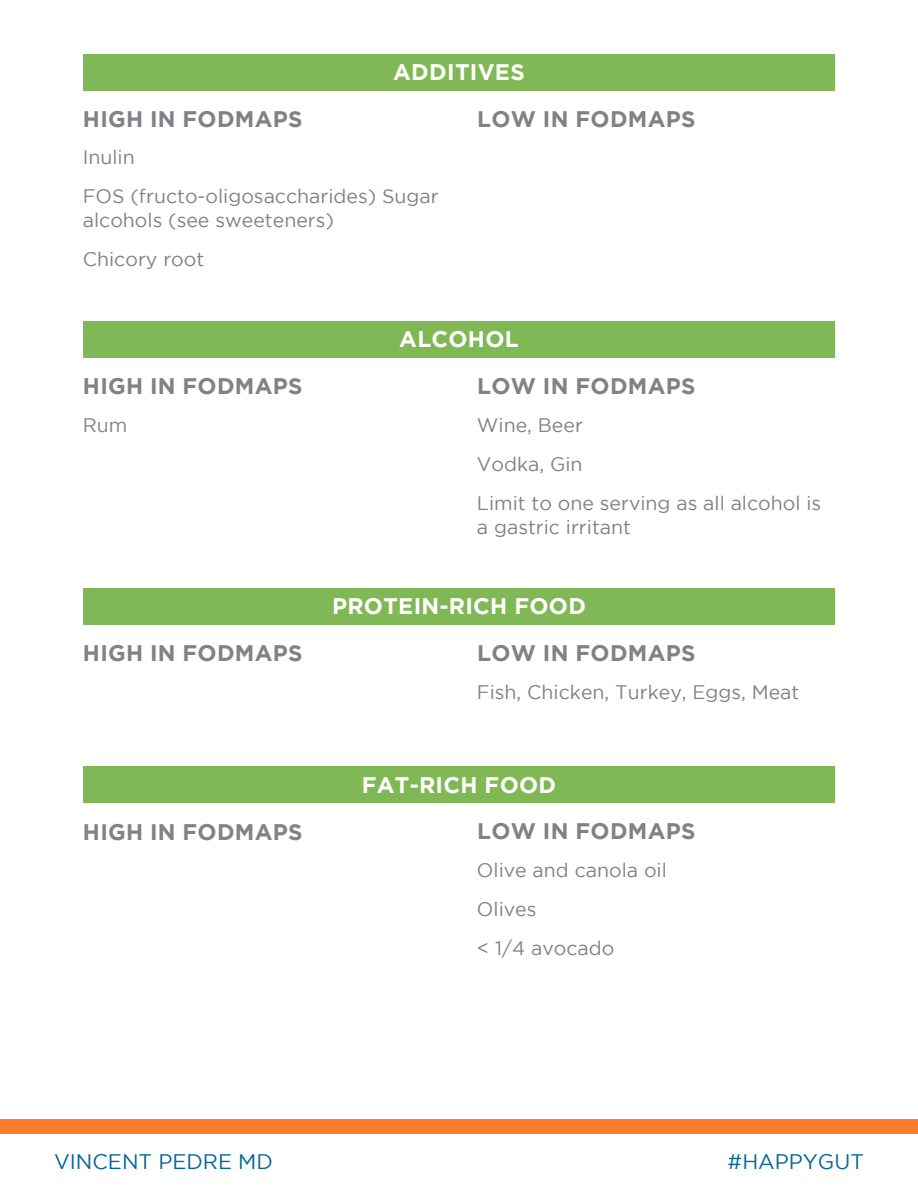
<style>
.page{position:relative;width:918px;height:1188px;background:#fff}
.page>*{position:absolute;margin:0;border:0;box-sizing:border-box;transform-origin:0 0}
.t1{font:700 22.5px "Gotham";letter-spacing:.015em;color:#808285}
.t2{font:700 22.5px "Gotham";letter-spacing:.015em;color:#fff}
.t3{font:21px "Gotham";color:#006597}
.t4{font:19.5px/39px "Gotham";color:#808285}
</style>
<div class="page">
<div style="left:0;top:1119px;width:918px;height:15px;background:#fe7c30"></div>
<div style="left:84px;top:54px;width:751px;height:36px;background:#80b856"></div>
<div style="left:84px;top:321px;width:751px;height:36px;background:#80b856"></div>
<div style="left:84px;top:588px;width:751px;height:36px;background:#80b856"></div>
<div style="left:84px;top:766px;width:751px;height:37px;background:#80b856"></div>
<p class="t1" style="left:83px;top:106px;width:221px">HIGH IN FODMAPS</p>
<p class="t2" style="left:393px;top:59px;width:133px">ADDITIVES</p>
<p class="t1" style="left:477px;top:106px;width:220px">LOW IN FODMAPS</p>
<p class="t4" style="left:83px;top:138px;width:357px">Inulin<br>FOS (fructo-oligosaccharides) Sugar</p>
<p class="t4" style="left:83px;top:201px;width:253px">alcohols (see sweeteners)<br>Chicory root</p>
<p class="t1" style="left:83px;top:373px;width:221px">HIGH IN FODMAPS</p>
<p class="t2" style="left:399px;top:326px;width:121px">ALCOHOL</p>
<p class="t1" style="left:477px;top:373px;width:220px">LOW IN FODMAPS</p>
<p class="t4" style="left:83px;top:405px;width:46px">Rum</p>
<p class="t4" style="left:477px;top:405px;width:346px">Wine, Beer<br>Vodka, Gin<br>Limit to one serving as all alcohol is</p>
<p class="t4" style="left:477px;top:507px;width:156px">a gastric irritant</p>
<p class="t1" style="left:83px;top:640px;width:221px">HIGH IN FODMAPS</p>
<p class="t1" style="left:83px;top:819px;width:221px">HIGH IN FODMAPS</p>
<p class="t2" style="left:332px;top:593px;width:255px">PROTEIN-RICH FOOD</p>
<p class="t1" style="left:477px;top:640px;width:220px">LOW IN FODMAPS</p>
<p class="t4" style="left:477px;top:672px;width:324px">Fish, Chicken, Turkey, Eggs, Meat</p>
<p class="t2" style="left:362px;top:772px;width:196px">FAT-RICH FOOD</p>
<p class="t1" style="left:477px;top:819px;width:220px">LOW IN FODMAPS</p>
<p class="t4" style="left:477px;top:850px;width:191px">Olive and canola oil<br>Olives<br>&lt; 1/4 avocado</p>
<p class="t3" style="left:54px;top:1150px;width:220px">VINCENT PEDRE MD</p>
<p class="t3" style="left:728px;top:1150px;width:138px">#HAPPYGUT</p>
</div>
